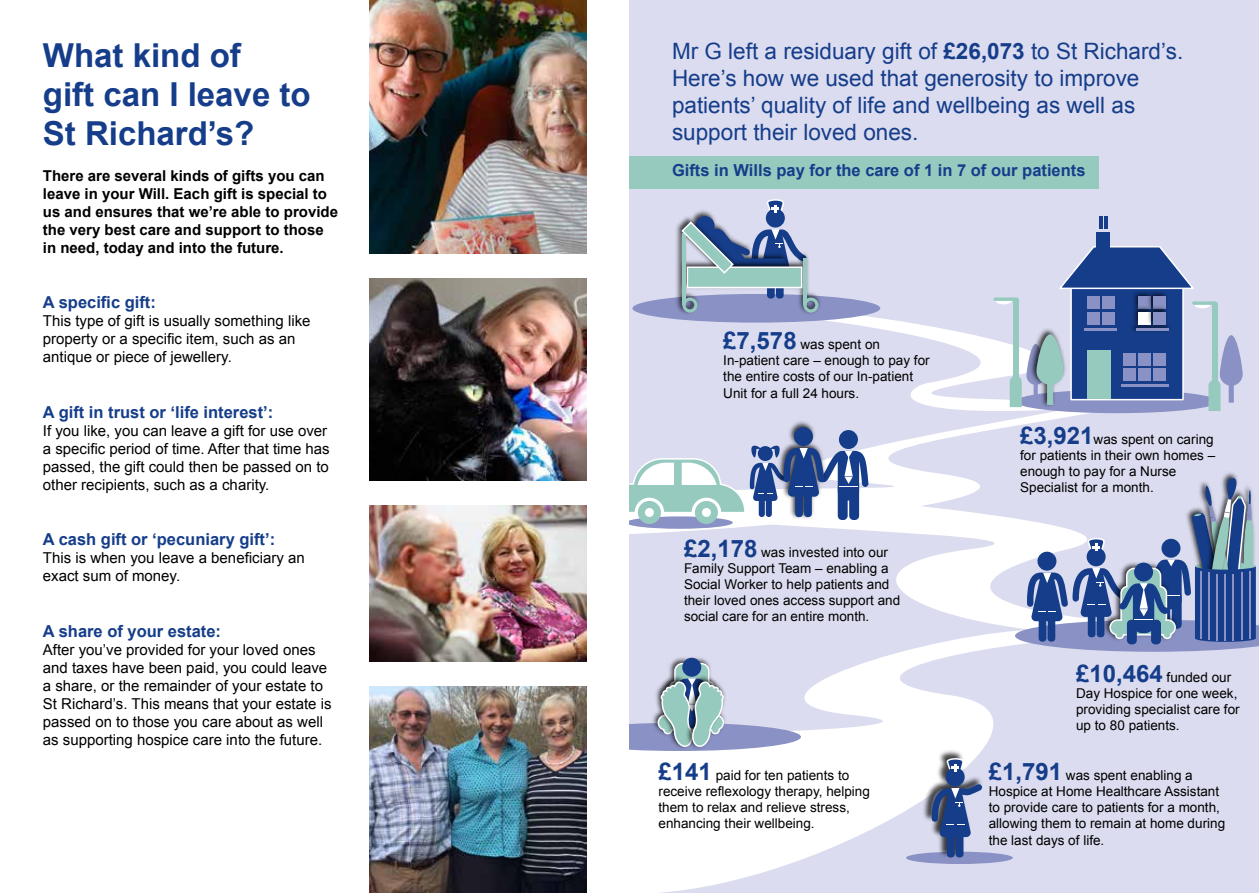
<style>
.page{position:relative;width:1259px;height:893px;background:#fff}
.page>*{position:absolute;margin:0;border:0;box-sizing:border-box;transform-origin:0 0}
.t1{font:700 33px/39px "Arial";color:#153d8a}
.t2{font:22.5px/27px "Arial";color:#153d8a}
.t3{font:700 16.5px "Arial";color:#153d8a}
.t4{font:15px/18px "Arial";color:#000}
.t5{font:700 15px/18px "Arial";color:#000}
.t6{font:13.5px/16.2px "Arial";color:#000}
.s1{font-weight:700}
.s2{font-weight:700;font-size:24px;color:#153d8a}
</style>
<div class="page">
<img style="left:369px;top:0;width:218px;height:253px">
<img style="left:369px;top:278px;width:218px;height:202px">
<img style="left:369px;top:506px;width:218px;height:155px">
<img style="left:369px;top:687px;width:218px;height:206px">
<div style="left:629px;top:0;width:630px;height:893px;background:#dbdcef"></div>
<svg style="left:896px;top:535px;width:119px;height:93px;fill:#fff"></svg>
<svg style="left:629px;top:419px;width:425px;height:116px"></svg>
<svg style="left:629px;top:631px;width:386px;height:262px;fill:#fff"></svg>
<div style="left:1015px;top:390px;width:203px;height:23px;background:#8a91c4;border-radius:50%"></div>
<div style="left:906px;top:852px;width:107px;height:12px;background:#8a91c4;border-radius:50%"></div>
<div style="left:1071px;top:283px;width:112px;height:117px;background:#153d8a"></div>
<div style="left:1070px;top:282px;width:113px;height:118px;border:2px solid #fff"></div>
<div style="left:1087px;top:297px;width:12px;height:12px;background:#8a91c4"></div>
<div style="left:1102px;top:297px;width:13px;height:12px;background:#8a91c4"></div>
<img style="left:1132px;top:329px;width:37px;height:3px">
<hr style="left:1136px;top:328px;width:32px;height:3px;background:#8a91c4">
<hr style="left:1120px;top:384px;width:48px;height:3px;background:#8a91c4">
<img style="left:1133px;top:292px;width:12px;height:12px">
<div style="left:1138px;top:297px;width:12px;height:12px;background:#8a91c4"></div>
<img style="left:1145px;top:292px;width:22px;height:12px">
<div style="left:1153px;top:297px;width:12px;height:12px;background:#8a91c4"></div>
<img style="left:1132px;top:304px;width:13px;height:25px">
<div style="left:1138px;top:312px;width:12px;height:12px;background:#fff"></div>
<img style="left:1145px;top:304px;width:24px;height:25px">
<div style="left:1153px;top:312px;width:12px;height:12px;background:#8a91c4"></div>
<div style="left:1138px;top:353px;width:12px;height:12px;background:#8a91c4"></div>
<div style="left:1153px;top:353px;width:12px;height:12px;background:#8a91c4"></div>
<div style="left:1138px;top:368px;width:12px;height:13px;background:#8a91c4"></div>
<div style="left:1123px;top:353px;width:13px;height:12px;background:#8a91c4"></div>
<div style="left:1123px;top:368px;width:13px;height:13px;background:#8a91c4"></div>
<div style="left:1153px;top:368px;width:12px;height:13px;background:#8a91c4"></div>
<svg style="left:1059px;top:246px;width:135px;height:44px"></svg>
<div style="left:1096px;top:232px;width:14px;height:19px;background:#153d8a"></div>
<svg style="left:1099px;top:216px;width:3px;height:13px"></svg>
<hr style="left:1104px;top:216px;width:4px;height:13px;background:#153d8a">
<div style="left:1194px;top:302px;width:16px;height:6px;background:#fff;border-radius:50%"></div>
<svg style="left:1192px;top:301px;width:25px;height:4px"></svg>
<div style="left:1211px;top:303px;width:6px;height:99px;background:#97cabf"></div>
<svg style="left:1208px;top:335px;width:34px;height:76px"></svg>
<hr style="left:993px;top:297px;width:25px;height:4px;background:#b5d2d4;border-radius:2px">
<img style="left:921px;top:747px;width:63px;height:111px">
<div style="left:945px;top:767px;width:19px;height:19px;background:#153d8a;border-radius:50%"></div>
<div style="left:947px;top:829px;width:7px;height:28px;background:#153d8a;border-radius:3px"></div>
<div style="left:955px;top:829px;width:8px;height:28px;background:#153d8a;border-radius:3px"></div>
<svg style="left:946px;top:757px;width:19px;height:14px"></svg>
<svg style="left:928px;top:779px;width:59px;height:58px"></svg>
<div style="left:839px;top:430px;width:19px;height:19px;background:#153d8a;border-radius:50%"></div>
<img style="left:775px;top:419px;width:54px;height:24px">
<div style="left:794px;top:427px;width:19px;height:19px;background:#153d8a;border-radius:50%"></div>
<svg style="left:629px;top:443px;width:243px;height:86px"></svg>
<div style="left:632px;top:294px;width:248px;height:29px;background:#8a91c4;border-radius:50%"></div>
<svg style="left:767px;top:199px;width:17px;height:9px"></svg>
<img style="left:695px;top:208px;width:89px;height:5px">
<img style="left:673px;top:213px;width:150px;height:101px">
<svg style="left:682px;top:298px;width:15px;height:15px"></svg>
<hr style="left:682px;top:233px;width:3px;height:72px;background:#97cabf">
<svg style="left:792px;top:298px;width:324px;height:121px"></svg>
<hr style="left:803px;top:258px;width:3px;height:47px;background:#97cabf">
<div style="left:687px;top:267px;width:114px;height:21px;background:#97cabf"></div>
<div style="left:686px;top:266px;width:116px;height:22px;border:2px solid #fff"></div>
<svg style="left:680px;top:220px;width:132px;height:58px"></svg>
<img style="left:1224px;top:472px;width:12px;height:4px">
<svg style="left:1015px;top:476px;width:244px;height:176px"></svg>
<hr style="left:1199px;top:571px;width:2px;height:67px;background:#8a91c4">
<hr style="left:1208px;top:573px;width:1px;height:67px;background:#8a91c4">
<hr style="left:1216px;top:574px;width:1px;height:66px;background:#8a91c4">
<hr style="left:1249px;top:571px;width:1px;height:67px;background:#8a91c4">
<hr style="left:1241px;top:573px;width:1px;height:67px;background:#8a91c4">
<hr style="left:1232px;top:574px;width:2px;height:66px;background:#8a91c4">
<hr style="left:1224px;top:574px;width:2px;height:66px;background:#8a91c4">
<img style="left:649px;top:654px;width:79px;height:8px">
<div style="left:682px;top:658px;width:19px;height:19px;background:#153d8a;border-radius:50%"></div>
<svg style="left:629px;top:662px;width:172px;height:89px"></svg>
<div style="left:629px;top:156px;width:469px;height:32px;background:#97cabf"></div>
<h1 class="t1" style="left:43px;top:36px;width:269px">What kind of<br>gift can I leave to<br>St Richard’s?</h1>
<p class="t5" style="left:43px;top:167px;width:297px">There are several kinds of gifts you can leave in your Will. Each gift is special to us and ensures that we’re able to provide the very best care and support to those in need, today and into the future.</p>
<p class="t3" style="left:43px;top:291px;width:115px">A specific gift:</p>
<p class="t4" style="left:43px;top:312px;width:269px">This type of gift is usually something like property or a specific item, such as an antique or piece of jewellery.</p>
<p class="t3" style="left:43px;top:401px;width:232px">A gift in trust or ‘life interest’:</p>
<p class="t4" style="left:43px;top:421px;width:288px">If you like, you can leave a gift for use over a specific period of time. After that time has passed, the gift could then be passed on to other recipients, such as a charity.</p>
<p class="t3" style="left:43px;top:528px;width:234px">A cash gift or ‘pecuniary gift’:</p>
<p class="t4" style="left:43px;top:549px;width:263px">This is when you leave a beneficiary an exact sum of money.</p>
<p class="t3" style="left:43px;top:620px;width:180px">A share of your estate:</p>
<p class="t4" style="left:43px;top:640px;width:290px">After you’ve provided for your loved ones and taxes have been paid, you could leave a share, or the remainder of your estate to St Richard’s. This means that your estate is passed on to those you care about as well as supporting hospice care into the future.</p>
<h2 class="t2" style="left:672px;top:38px;width:513px">Mr G left a residuary gift of <span class="s1">£26,073</span> to St Richard’s.<br>Here’s how we used that generosity to improve patients’ quality of life and wellbeing as well as support their loved ones.</h2>
<p class="t3" style="left:672px;top:159px;width:415px">Gifts in Wills pay for the care of 1 in 7 of our patients</p>
<p class="t6" style="left:723px;top:336px;width:208px"><span class="s2">£7,578</span> was spent on<br>In-patient care – enough to pay for the entire costs of our In-patient<br>Unit for a full 24 hours.</p>
<p class="t6" style="left:684px;top:544px;width:218px"><span class="s2">£2,178</span> was invested into our<br>Family Support Team – enabling a<br>Social Worker to help patients and their loved ones access support and social care for an entire month.</p>
<p class="t6" style="left:658px;top:767px;width:213px"><span class="s2">£141</span> paid for ten patients to receive reflexology therapy, helping them to relax and relieve stress, enhancing their wellbeing.</p>
<p class="t6" style="left:1020px;top:431px;width:197px"><span class="s2">£3,921</span>was spent on caring for patients in their own homes – enough to pay for a Nurse<br>Specialist for a month.</p>
<p class="t6" style="left:1076px;top:669px;width:165px"><span class="s2">£10,464</span> funded our<br>Day Hospice for one week, providing specialist care for up to 80 patients.</p>
<p class="t6" style="left:988px;top:767px;width:238px"><span class="s2">£1,791</span> was spent enabling a<br>Hospice at Home Healthcare Assistant to provide care to patients for a month, allowing them to remain at home during the last days of life.</p>
</div>
